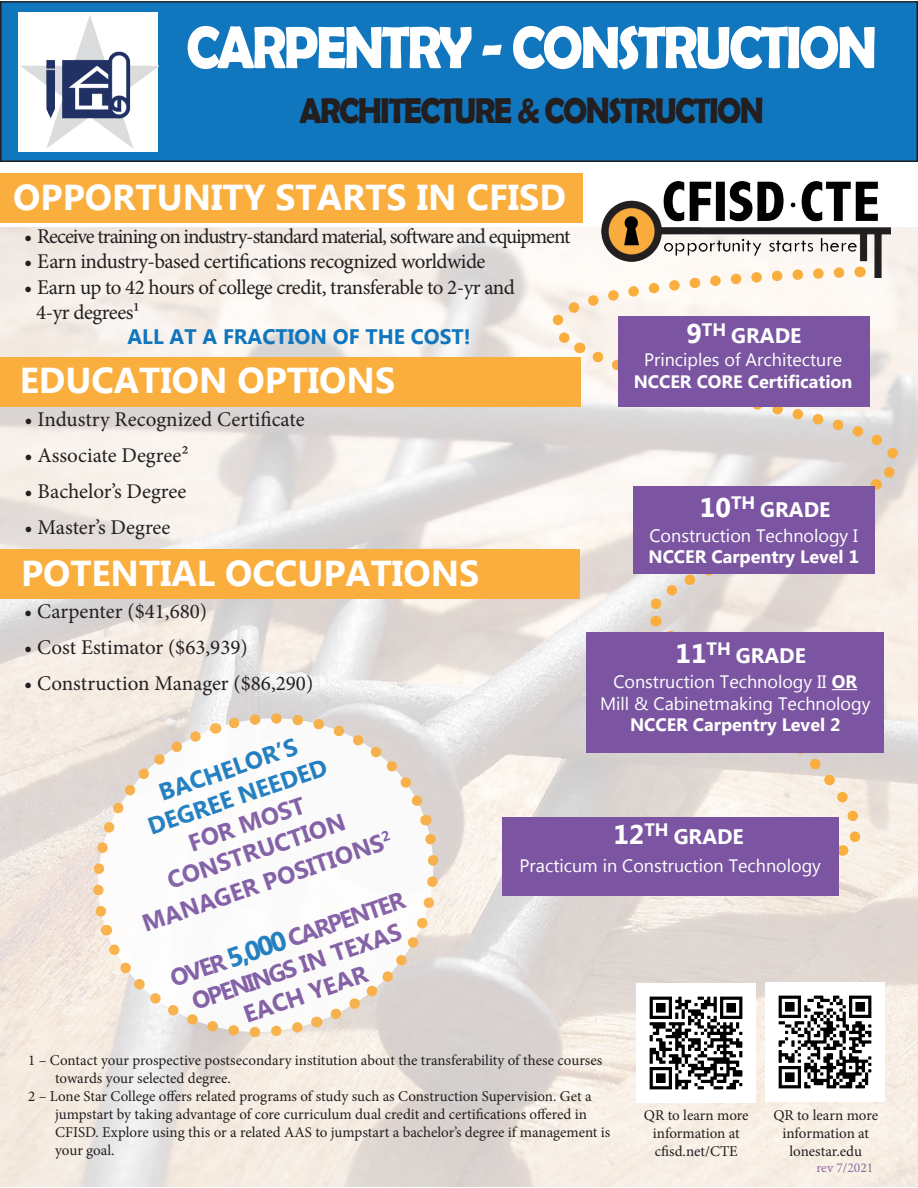
<style>
.page{position:relative;width:918px;height:1188px;background:#fff}
.page>*{position:absolute;margin:0;border:0;box-sizing:border-box;transform-origin:0 0}
.t1{font:700 60px "Berlin Sans FB Demi";letter-spacing:-.05em;color:#fff;scale:.9 1}
.t2{font:700 36px "Microsoft New Tai Lue";color:#fff}
.t3{font:700 36px "Berlin Sans FB Demi";letter-spacing:-.05em;color:#231f20;scale:.9 1}
.t4{font:700 24px/28.8px "Microsoft New Tai Lue";color:#7b55a2;text-align:center}
.t5{font:700 24px/28.8px "Microsoft New Tai Lue";color:#1076be;text-align:center}
.t6{font:21px "Minion Pro";color:#231f20}
.t7{font:21px/25.2px "Minion Pro";letter-spacing:-.02em;color:#231f20}
.t8{font:21px "Minion Pro";letter-spacing:-.055em;color:#231f20}
.t9{font:700 21px "Microsoft New Tai Lue";color:#fff}
.t10{font:700 21px "Microsoft Tai Le";color:#1076be}
.t11{font:18px "Microsoft New Tai Lue";color:#fff}
.t12{font:700 18px "Microsoft New Tai Lue";color:#fff}
.t13{font:15px/18px "Minion Pro";color:#231f20}
.t14{font:13.5px "Minion Pro";color:#7b55a2}
.s1{font-size:27px}
.s2{font-weight:700}
.s3{font-size:27px;color:#1076be}
</style>
<div class="page">
<img style="left:0;top:228px;width:918px;height:959px">
<div style="left:0;top:173px;width:583px;height:50px;background:#faae3e"></div>
<div style="left:0;top:549px;width:579px;height:50px;background:#faae3e"></div>
<div style="left:0;top:357px;width:580px;height:50px;background:#faae3e"></div>
<svg style="left:584px;top:343px;width:334px;height:150px"></svg>
<svg style="left:656px;top:621px;width:231px;height:238px;background:#ebe1d8"></svg>
<svg style="left:493px;top:262px;width:357px;height:95px"></svg>
<svg style="left:641px;top:479px;width:236px;height:147px;background:#e9e0d8"></svg>
<div style="left:1px;top:2px;width:916px;height:159px;background:#1076be"></div>
<div style="left:0;top:1px;width:918px;height:161px;border:2px solid #231f20"></div>
<div style="left:619px;top:316px;width:251px;height:90px;background:#7b55a2"></div>
<div style="left:633px;top:486px;width:242px;height:88px;background:#7b55a2"></div>
<div style="left:586px;top:632px;width:298px;height:121px;background:#7b55a2"></div>
<div style="left:502px;top:817px;width:337px;height:78px;background:#7b55a2"></div>
<img style="left:593px;top:181px;width:298px;height:96px">
<svg style="left:832px;top:689px;width:25px;height:1px"></svg>
<svg style="left:78px;top:698px;width:375px;height:354px;background:#e9e2de"></svg>
<svg style="left:84px;top:703px;width:364px;height:344px"></svg>
<img style="left:19px;top:12px;width:139px;height:140px">
<img style="left:637px;top:984px;width:119px;height:118px">
<img style="left:766px;top:983px;width:119px;height:119px">
<p class="t1" style="left:186px;top:13px;width:769px">CARPENTRY - CONSTRUCTION</p>
<p class="t3" style="left:299px;top:90px;width:518px">ARCHITECTURE &amp; CONSTRUCTION</p>
<p class="t2" style="left:13px;top:177px;width:554px">OPPORTUNITY STARTS IN CFISD</p>
<p class="t8" style="left:24px;top:222px;width:548px">• Receive training on industry-standard material, software and equipment</p>
<p class="t7" style="left:24px;top:249px;width:463px">• Earn industry-based certifications recognized worldwide</p>
<p class="t7" style="left:36px;top:274px;width:480px;text-indent:-12px">• Earn up to 42 hours of college credit, transferable to 2-yr and<br>4-yr degrees1</p>
<p class="t10" style="left:128px;top:325px;width:345px">ALL AT A FRACTION OF THE COST!</p>
<p class="t2" style="left:20px;top:360px;width:377px">EDUCATION OPTIONS</p>
<p class="t6" style="left:25px;top:406px;width:282px">• Industry Recognized Certificate</p>
<p class="t6" style="left:25px;top:442px;width:165px">• Associate Degree2</p>
<p class="t6" style="left:25px;top:478px;width:163px">• Bachelor’s Degree</p>
<p class="t6" style="left:25px;top:514px;width:147px">• Master’s Degree</p>
<p class="t2" style="left:21px;top:552px;width:460px">POTENTIAL OCCUPATIONS</p>
<p class="t6" style="left:24px;top:598px;width:184px">• Carpenter ($41,680)</p>
<p class="t6" style="left:24px;top:634px;width:225px">• Cost Estimator ($63,939)</p>
<p class="t6" style="left:24px;top:670px;width:291px">• Construction Manager ($86,290)</p>
<p class="t9" style="left:686px;top:324px;width:116px"><span class="s1">9</span><sup>TH</sup> GRADE</p>
<p class="t11" style="left:644px;top:349px;width:200px">Principles of Architecture</p>
<p class="t12" style="left:634px;top:371px;width:220px">NCCER CORE Certification</p>
<p class="t9" style="left:700px;top:497px;width:132px"><span class="s1">10</span><sup>TH</sup> GRADE</p>
<p class="t11" style="left:650px;top:525px;width:210px">Construction Technology I</p>
<p class="t12" style="left:648px;top:547px;width:212px">NCCER Carpentry Level 1</p>
<p class="t9" style="left:675px;top:643px;width:132px"><span class="s1">11</span><sup>TH</sup> GRADE</p>
<p class="t11" style="left:613px;top:671px;width:245px">Construction Technology II <span class="s2">OR</span></p>
<p class="t11" style="left:600px;top:693px;width:272px">Mill &amp; Cabinetmaking Technology</p>
<p class="t12" style="left:630px;top:715px;width:212px">NCCER Carpentry Level 2</p>
<h3 class="t5" style="left:135px;top:788px;width:189px;rotate:-19deg">BACHELOR’S<br>DEGREE NEEDED</h3>
<h3 class="t4" style="left:155px;top:842px;width:188px;rotate:-19deg">FOR MOST<br>CONSTRUCTION</h3>
<h3 class="t4" style="left:139px;top:913px;width:264px;rotate:-19deg">MANAGER POSITIONS<sup>2</sup></h3>
<h3 class="t4" style="left:167px;top:968px;width:248px;rotate:-19deg">OVER <span class="s3">5,000</span> CARPENTER<br>OPENINGS IN TEXAS<br>EACH YEAR</h3>
<p class="t9" style="left:613px;top:824px;width:132px"><span class="s1">12</span><sup>TH</sup> GRADE</p>
<p class="t11" style="left:520px;top:856px;width:303px">Practicum in Construction Technology</p>
<p class="t13" style="left:55px;top:1052px;width:549px;text-indent:-27px">1 – Contact your prospective postsecondary institution about the transferability of these courses towards your selected degree.</p>
<p class="t13" style="left:55px;top:1088px;width:557px;text-indent:-27px">2 – Lone Star College offers related programs of study such as Construction Supervision. Get a jumpstart by taking advantage of core curriculum dual credit and certifications offered in CFISD. Explore using this or a related AAS to jumpstart a bachelor’s degree if management is your goal.</p>
<p class="t13" style="left:644px;top:1107px;width:106px;text-align:center">QR to learn more information at</p>
<p class="t13" style="left:655px;top:1143px;width:85px">cfisd.net/CTE</p>
<p class="t13" style="left:773px;top:1106px;width:106px;text-align:center">QR to learn more information at</p>
<p class="t13" style="left:790px;top:1142px;width:74px">lonestar.edu</p>
<p class="t14" style="left:816px;top:1159px;width:58px">rev 7/2021</p>
</div>
